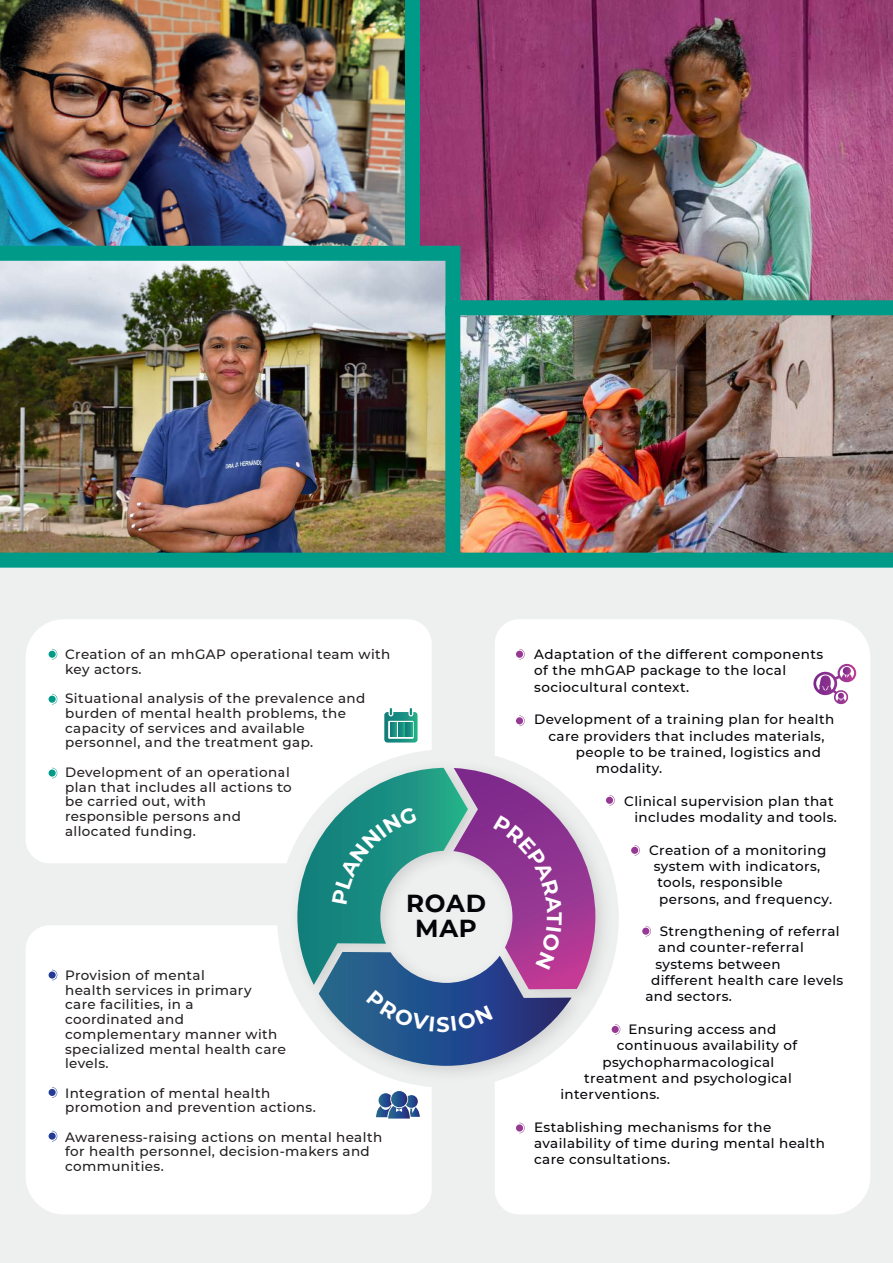
<style>
.page{position:relative;width:893px;height:1263px;background:#fff}
.page>*{position:absolute;margin:0;border:0;box-sizing:border-box;transform-origin:0 0}
.t1{font:700 24.6px/24.9px "Montserrat";letter-spacing:.03em;color:#040509;text-align:center}
.t2{font:500 13.5px/16.4px "Montserrat";letter-spacing:.03em;color:#040509}
.t3{font:500 13.5px/14.7px "Montserrat";letter-spacing:.03em;color:#231f20}
</style>
<div class="page">
<div style="left:0;top:562px;width:893px;height:701px;background:#eef0ef"></div>
<div style="left:26px;top:619px;width:406px;height:244px;background:#fff"></div>
<div style="left:26px;top:926px;width:406px;height:288px;background:#fff"></div>
<div style="left:495px;top:619px;width:375px;height:595px;background:#fff"></div>
<img style="left:282px;top:753px;width:337px;height:337px">
<svg style="left:52px;top:649px;width:5px;height:10px"></svg>
<div style="left:49px;top:651px;width:7px;height:7px;background:#009a89;border-radius:50%"></div>
<svg style="left:519px;top:649px;width:6px;height:10px"></svg>
<div style="left:516px;top:651px;width:7px;height:7px;background:#973894;border-radius:50%"></div>
<svg style="left:519px;top:715px;width:6px;height:11px"></svg>
<div style="left:516px;top:717px;width:7px;height:7px;background:#973894;border-radius:50%"></div>
<svg style="left:519px;top:1123px;width:6px;height:10px"></svg>
<div style="left:516px;top:1124px;width:7px;height:7px;background:#973894;border-radius:50%"></div>
<svg style="left:609px;top:795px;width:6px;height:11px"></svg>
<div style="left:606px;top:797px;width:7px;height:7px;background:#973894;border-radius:50%"></div>
<svg style="left:634px;top:845px;width:6px;height:11px"></svg>
<div style="left:631px;top:847px;width:7px;height:7px;background:#973894;border-radius:50%"></div>
<svg style="left:646px;top:926px;width:5px;height:10px"></svg>
<div style="left:642px;top:927px;width:7px;height:8px;background:#973894;border-radius:50%"></div>
<svg style="left:615px;top:1024px;width:5px;height:11px"></svg>
<div style="left:612px;top:1026px;width:7px;height:7px;background:#973894;border-radius:50%"></div>
<svg style="left:52px;top:694px;width:5px;height:10px"></svg>
<div style="left:49px;top:696px;width:7px;height:7px;background:#009a89;border-radius:50%"></div>
<svg style="left:52px;top:768px;width:5px;height:10px"></svg>
<div style="left:49px;top:769px;width:7px;height:8px;background:#009a89;border-radius:50%"></div>
<svg style="left:52px;top:970px;width:5px;height:10px"></svg>
<div style="left:49px;top:971px;width:7px;height:7px;background:#233b96;border-radius:50%"></div>
<svg style="left:52px;top:1087px;width:5px;height:11px"></svg>
<div style="left:49px;top:1089px;width:7px;height:7px;background:#233b96;border-radius:50%"></div>
<svg style="left:52px;top:1131px;width:5px;height:10px"></svg>
<div style="left:49px;top:1132px;width:7px;height:8px;background:#233b96;border-radius:50%"></div>
<svg style="left:384px;top:708px;width:34px;height:34px"></svg>
<svg style="left:813px;top:664px;width:43px;height:41px;background:#d5b2d5"></svg>
<svg style="left:376px;top:1091px;width:44px;height:27px"></svg>
<img style="left:427px;top:0;width:466px;height:238px">
<img style="left:460px;top:323px;width:433px;height:230px">
<img style="left:0;top:268px;width:445px;height:285px">
<img style="left:0;top:0;width:427px;height:268px">
<div style="left:0;top:553px;width:893px;height:15px;background:#009a89"></div>
<img style="left:397px;top:238px;width:496px;height:85px">
<div style="left:445px;top:308px;width:15px;height:247px;background:#009a89"></div>
<svg style="left:297px;top:768px;width:298px;height:298px"></svg>
<p class="t3" style="left:65px;top:646px;width:327px">Creation of an mhGAP operational team with key actors.</p>
<p class="t3" style="left:65px;top:690px;width:302px">Situational analysis of the prevalence and burden of mental health problems, the capacity of services and available personnel, and the treatment gap.</p>
<p class="t3" style="left:65px;top:764px;width:228px">Development of an operational plan that includes all actions to be carried out, with responsible persons and allocated funding.</p>
<p class="t3" style="left:65px;top:967px;width:222px">Provision of mental<br>health services in primary<br>care facilities, in a<br>coordinated and complementary manner with specialized mental health care levels.</p>
<p class="t3" style="left:65px;top:1085px;width:252px">Integration of mental health promotion and prevention actions.</p>
<p class="t3" style="left:65px;top:1129px;width:319px">Awareness-raising actions on mental health for health personnel, decision-makers and communities.</p>
<h1 class="t1" style="left:406px;top:889px;width:81px">ROAD<br>MAP</h1>
<p class="t2" style="left:534px;top:646px;width:290px">Adaptation of the different components of the mhGAP package to the local sociocultural context.</p>
<p class="t2" style="left:534px;top:711px;width:302px">Development of a training plan for health</p>
<p class="t2" style="left:549px;top:727px;width:277px">care providers that includes materials,</p>
<p class="t2" style="left:576px;top:743px;width:247px">people to be trained, logistics and</p>
<p class="t2" style="left:596px;top:760px;width:68px">modality.</p>
<p class="t2" style="left:624px;top:792px;width:214px;text-align:right">Clinical supervision plan that includes modality and tools.</p>
<p class="t2" style="left:649px;top:841px;width:179px">Creation of a monitoring</p>
<p class="t2" style="left:654px;top:857px;width:168px">system with indicators,</p>
<p class="t2" style="left:657px;top:874px;width:127px">tools, responsible</p>
<p class="t2" style="left:659px;top:890px;width:174px">persons, and frequency.</p>
<p class="t2" style="left:660px;top:923px;width:182px">Strengthening of referral</p>
<p class="t2" style="left:658px;top:939px;width:147px">and counter-referral</p>
<p class="t2" style="left:655px;top:955px;width:127px">systems between</p>
<p class="t2" style="left:651px;top:971px;width:194px">different health care levels</p>
<p class="t2" style="left:645px;top:988px;width:88px">and sectors.</p>
<p class="t2" style="left:628px;top:1020px;width:149px">Ensuring access and</p>
<p class="t2" style="left:617px;top:1037px;width:182px">continuous availability of</p>
<p class="t2" style="left:602px;top:1053px;width:173px">psychopharmacological</p>
<p class="t2" style="left:584px;top:1069px;width:209px">treatment and psychological</p>
<p class="t2" style="left:560px;top:1086px;width:101px">interventions.</p>
<p class="t2" style="left:534px;top:1118px;width:292px">Establishing mechanisms for the availability of time during mental health care consultations.</p>
</div>
